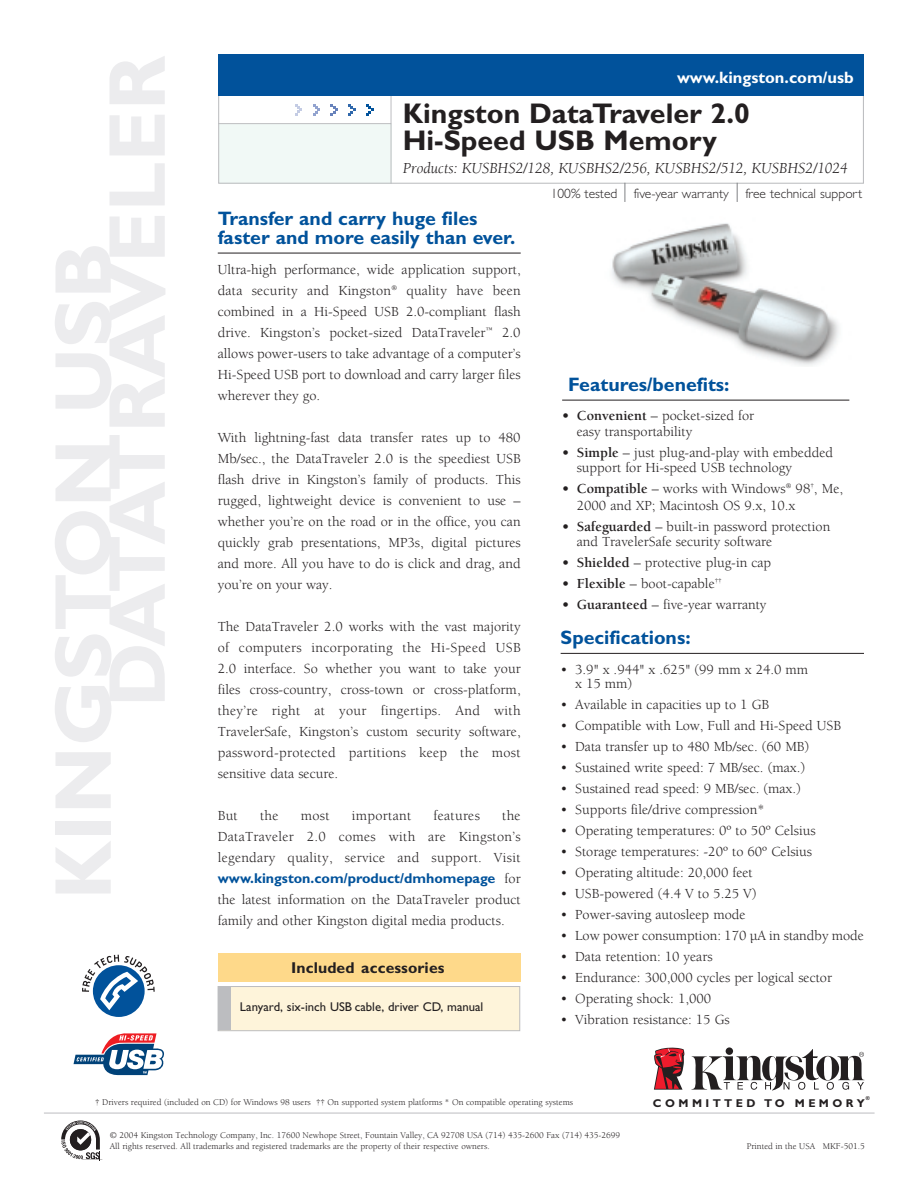
<style>
.page{position:relative;width:918px;height:1188px;background:#fff}
.page>*{position:absolute;margin:0;border:0;box-sizing:border-box;transform-origin:0 0}
.t1{font:700 28.5px/27px "Gill Sans Std";color:#231f20}
.t2{font:700 19.5px/19.5px "Gill Sans Std";color:#01529b}
.t3{font:700 16.5px "Gill Sans Std";color:#fff}
.t4{font:italic 15.75px "Berkeley Std";color:#231f20}
.t5{font:700 15.75px "Gill Sans Std";letter-spacing:.005em;color:#231f20}
.t6{font:14.25px/21px "Berkeley Std";color:#231f20}
.t7{font:700 14.25px "Gill Sans Std";color:#01529b}
.t8{font:14.25px "Berkeley Std";letter-spacing:.02em;color:#231f20}
.t9{font:300 13.5px "Gill Sans Std";color:#231f20}
.t10{font:12.75px "Gill Sans Std";color:#231f20}
.t11{font:700 11.4px "Gill Sans";letter-spacing:.305em;color:#231f20}
.t12{font:9px/10.5px "Berkeley Std";color:#231f20}
.t13{font:700 5.4px "Gill Sans";color:#231f20}
.s1{font-family:"Berkeley Std";font-weight:400;color:#231f20}
.s2{font-weight:700}
</style>
<div class="page">
<img style="left:612px;top:223px;width:227px;height:143px">
<div style="left:219px;top:124px;width:172px;height:60px;background:#f1f9f6"></div>
<hr style="left:391px;top:96px;width:1px;height:88px;background:#bcbdc0">
<hr style="left:218px;top:123px;width:173px;height:1px;background:#bcbdc0">
<div style="left:218px;top:54px;width:646px;height:42px;background:#01529b"></div>
<svg style="left:296px;top:105px;width:6px;height:10px"></svg>
<svg style="left:313px;top:105px;width:7px;height:10px"></svg>
<svg style="left:331px;top:104px;width:7px;height:12px"></svg>
<svg style="left:348px;top:104px;width:7px;height:12px"></svg>
<svg style="left:366px;top:104px;width:7px;height:12px"></svg>
<svg style="left:61px;top:1121px;width:41px;height:40px"></svg>
<svg style="left:691px;top:1049px;width:173px;height:42px"></svg>
<svg style="left:654px;top:1048px;width:30px;height:42px"></svg>
<hr style="left:44px;top:1113px;width:831px;height:1px;background:#bcbdc0">
<hr style="left:561px;top:653px;width:303px;height:1px;background:#231f20">
<svg style="left:74px;top:1033px;width:90px;height:43px"></svg>
<svg style="left:82px;top:955px;width:73px;height:62px"></svg>
<div style="left:218px;top:987px;width:302px;height:44px;background:#fef4da"></div>
<div style="left:218px;top:986px;width:302px;height:45px;border:1px solid #bcbdc0"></div>
<div style="left:218px;top:986px;width:12px;height:44px;background:#bcbdc0"></div>
<div style="left:218px;top:953px;width:303px;height:28px;background:#fed98a"></div>
<svg style="left:625px;top:183px;width:1px;height:19px"></svg>
<svg style="left:737px;top:183px;width:1px;height:19px"></svg>
<hr style="left:562px;top:400px;width:287px;height:1px;background:#231f20">
<hr style="left:218px;top:253px;width:303px;height:1px;background:#231f20">
<p class="t3" style="left:677px;top:71px;width:178px">www.kingston.com/usb</p>
<h1 class="t1" style="left:403px;top:102px;width:349px">Kingston DataTraveler 2.0<br>Hi-Speed USB Memory</h1>
<p class="t4" style="left:403px;top:162px;width:446px">Products: KUSBHS2/128, KUSBHS2/256, KUSBHS2/512, KUSBHS2/1024</p>
<h2 class="t2" style="left:218px;top:210px;width:299px">Transfer and carry huge files faster and more easily than ever.</h2>
<p class="t6" style="left:218px;top:260px;width:304px;text-align:justify">Ultra-high performance, wide application support, data security and Kingston<sup>®</sup> quality have been combined in a Hi-Speed USB 2.0-compliant flash drive. Kingston’s pocket-sized DataTraveler<sup>™</sup> 2.0 allows power-users to take advantage of a computer’s Hi-Speed USB port to download and carry larger files wherever they go.</p>
<p class="t6" style="left:218px;top:428px;width:304px;text-align:justify">With lightning-fast data transfer rates up to 480<br>Mb/sec., the DataTraveler 2.0 is the speediest USB flash drive in Kingston’s family of products. This rugged, lightweight device is convenient to use – whether you’re on the road or in the office, you can quickly grab presentations, MP3s, digital pictures and more. All you have to do is click and drag, and you’re on your way.</p>
<p class="t6" style="left:218px;top:617px;width:304px;text-align:justify">The DataTraveler 2.0 works with the vast majority of computers incorporating the Hi-Speed USB 2.0 interface. So whether you want to take your files cross-country, cross-town or cross-platform, they’re right at your fingertips. And with TravelerSafe, Kingston’s custom security software, password-protected partitions keep the most sensitive data secure.</p>
<p class="t6" style="left:218px;top:806px;width:22px">But</p>
<p class="t6" style="left:260px;top:806px;width:20px">the</p>
<p class="t6" style="left:301px;top:806px;width:30px">most</p>
<p class="t8" style="left:352px;top:810px;width:61px">important</p>
<p class="t8" style="left:434px;top:810px;width:48px">features</p>
<p class="t6" style="left:218px;top:806px;width:304px;text-align:justify;text-indent:284px">the DataTraveler 2.0 comes with are Kingston’s legendary quality, service and support. Visit</p>
<p class="t7" style="left:218px;top:873px;width:304px">www.kingston.com/product/dmhomepage <span class="s1">for</span></p>
<p class="t6" style="left:218px;top:890px;width:304px">the latest information on the DataTraveler product family and other Kingston digital media products.</p>
<p class="t5" style="left:291px;top:962px;width:155px">Included accessories</p>
<p class="t10" style="left:240px;top:1002px;width:245px">Lanyard, six-inch USB cable, driver CD, manual</p>
<p class="t9" style="left:551px;top:189px;width:313px">100% tested five-year warranty free technical support</p>
<h2 class="t2" style="left:568px;top:377px;width:163px">Features/benefits:</h2>
<p class="t6" style="left:577px;top:408px;width:179px;line-height:16.5px;text-indent:-15px"><span class="s2">• Convenient</span> – pocket-sized for easy transportability</p>
<p class="t6" style="left:577px;top:446px;width:258px;line-height:15px;text-indent:-15px"><span class="s2">• Simple</span> – just plug-and-play with embedded support for Hi-speed USB technology</p>
<p class="t6" style="left:577px;top:482px;width:268px;line-height:16.5px;text-indent:-15px"><span class="s2">• Compatible</span> – works with Windows<sup>®</sup> 98<sup>†</sup>, Me,<br>2000 and XP; Macintosh OS 9.x, 10.x</p>
<p class="t6" style="left:577px;top:520px;width:255px;line-height:15px;text-indent:-15px"><span class="s2">• Safeguarded</span> – built-in password protection and TravelerSafe security software</p>
<p class="t6" style="left:562px;top:553px;width:211px"><span class="s2">• Shielded</span> – protective plug-in cap</p>
<p class="t6" style="left:562px;top:574px;width:161px"><span class="s2">• Flexible</span> – boot-capable<sup>††</sup></p>
<p class="t6" style="left:562px;top:595px;width:206px"><span class="s2">• Guaranteed</span> – five-year warranty</p>
<h2 class="t2" style="left:561px;top:630px;width:131px">Specifications:</h2>
<p class="t6" style="left:575px;top:664px;width:235px;line-height:13.5px;text-indent:-15px">• 3.9" x .944" x .625" (99 mm x 24.0 mm x 15 mm)</p>
<p class="t6" style="left:561px;top:695px;width:210px">• Available in capacities up to 1 GB</p>
<p class="t6" style="left:561px;top:716px;width:282px">• Compatible with Low, Full and Hi-Speed USB</p>
<p class="t6" style="left:561px;top:737px;width:250px">• Data transfer up to 480 Mb/sec. (60 MB)</p>
<p class="t6" style="left:561px;top:758px;width:246px">• Sustained write speed: 7 MB/sec. (max.)</p>
<p class="t6" style="left:561px;top:779px;width:242px">• Sustained read speed: 9 MB/sec. (max.)</p>
<p class="t6" style="left:561px;top:800px;width:205px">• Supports file/drive compression*</p>
<p class="t6" style="left:561px;top:821px;width:257px">• Operating temperatures: 0º to 50º Celsius</p>
<p class="t6" style="left:561px;top:842px;width:253px">• Storage temperatures: -20º to 60º Celsius</p>
<p class="t6" style="left:561px;top:863px;width:194px">• Operating altitude: 20,000 feet</p>
<p class="t6" style="left:561px;top:884px;width:198px">• USB-powered (4.4 V to 5.25 V)</p>
<p class="t6" style="left:561px;top:905px;width:186px">• Power-saving autosleep mode</p>
<p class="t6" style="left:561px;top:926px;width:305px">• Low power consumption: 170 µA in standby mode</p>
<p class="t6" style="left:561px;top:947px;width:154px">• Data retention: 10 years</p>
<p class="t6" style="left:561px;top:968px;width:273px">• Endurance: 300,000 cycles per logical sector</p>
<p class="t6" style="left:561px;top:989px;width:152px">• Operating shock: 1,000</p>
<p class="t6" style="left:561px;top:1010px;width:171px">• Vibration resistance: 15 Gs</p>
<p class="t12" style="left:95px;top:1098px;width:479px">† Drivers required (included on CD) for Windows 98 users †† On supported system platforms * On compatible operating systems</p>
<p class="t13" style="left:866px;top:1097px;width:5px">®</p>
<p class="t11" style="left:653px;top:1099px;width:214px">COMMITTED TO MEMORY</p>
<p class="t12" style="left:110px;top:1131px;width:512px">© 2004 Kingston Technology Company, Inc. 17600 Newhope Street, Fountain Valley, CA 92708 USA (714) 435-2600 Fax (714) 435-2699<br>All rights reserved. All trademarks and registered trademarks are the property of their respective owners.</p>
<p class="t12" style="left:747px;top:1141px;width:120px">Printed in the USA MKF-501.5</p>
</div>
